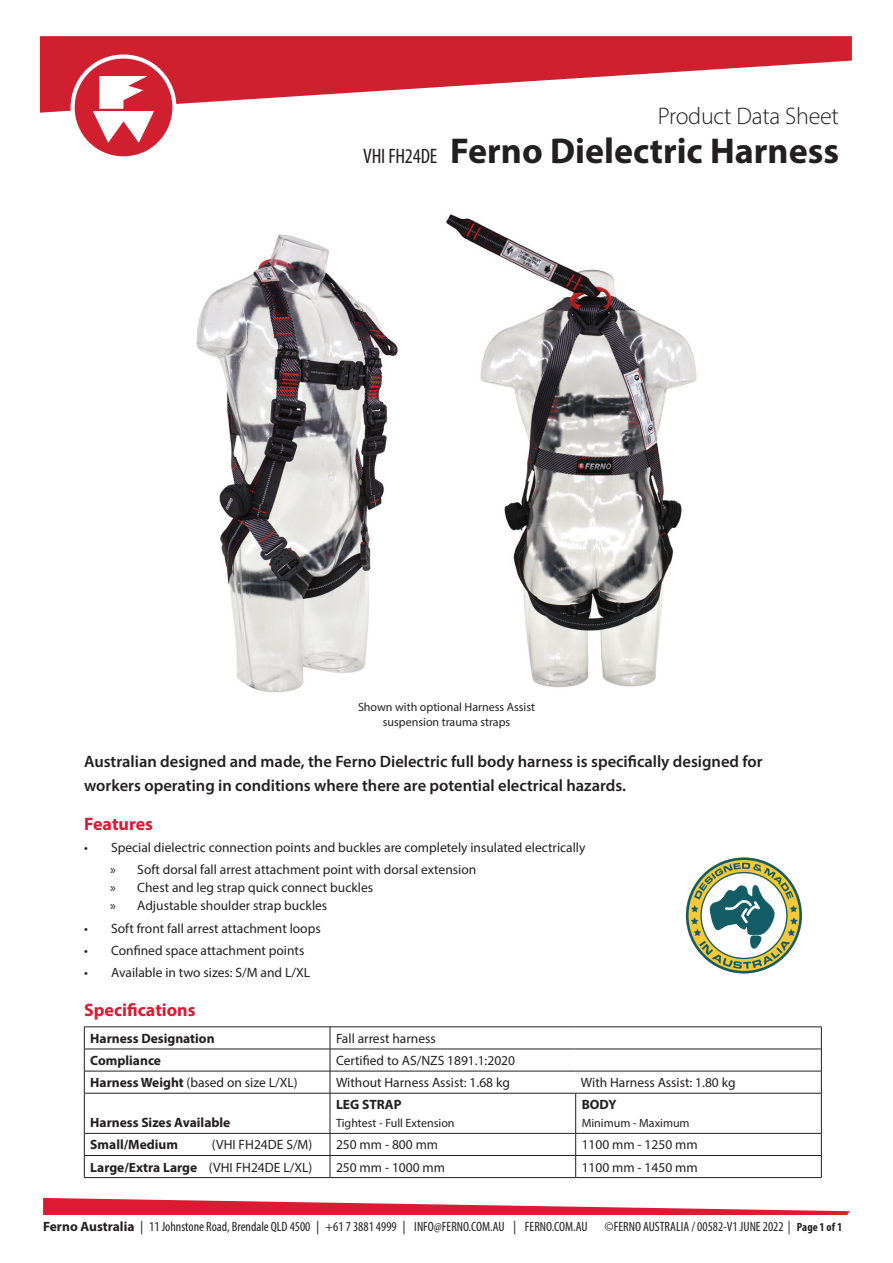
<style>
.page{position:relative;width:893px;height:1263px;background:#fff}
.page>*{position:absolute;margin:0;border:0;box-sizing:border-box;transform-origin:0 0}
.Headline___Product_N{font:700 36px "Myriad Pro";color:#231f20}
.Headline___Product_N-2{font:300 24px "Myriad Pro";letter-spacing:-.01em;color:#231f20}
.t1{font:700 18px "Myriad Pro";color:#dc1a32}
.t2{font:600 16.5px/24px "Myriad Pro";color:#231f20}
.t3{font:13.5px "Myriad Pro";color:#231f20}
.t4{font:condensed 13.5px "Myriad Pro";color:#231f20}
.t5{font:700 13.5px "Myriad Pro";color:#231f20}
.t6{font:12px "Myriad Pro";color:#231f20}
.s1{font-weight:400;font-stretch:condensed;font-size:21px}
.s2{font-weight:700}
.s3{font-weight:400}
.s4{font-weight:700;font-stretch:normal}
.s5{font-stretch:normal}
.s6{font-weight:700;font-size:12px}
</style>
<div class="page">
<hr style="left:84px;top:1026px;width:246px;height:1px;background:#231f20">
<hr style="left:330px;top:1026px;width:246px;height:1px;background:#231f20">
<hr style="left:576px;top:1026px;width:246px;height:1px;background:#231f20">
<hr style="left:84px;top:1049px;width:246px;height:1px;background:#231f20">
<hr style="left:330px;top:1049px;width:246px;height:1px;background:#231f20">
<hr style="left:576px;top:1049px;width:246px;height:1px;background:#231f20">
<hr style="left:84px;top:1071px;width:246px;height:1px;background:#231f20">
<svg style="left:84px;top:1027px;width:1px;height:66px"></svg>
<hr style="left:330px;top:1071px;width:246px;height:1px;background:#231f20">
<svg style="left:330px;top:1027px;width:1px;height:66px"></svg>
<hr style="left:576px;top:1071px;width:246px;height:1px;background:#231f20">
<svg style="left:821px;top:1027px;width:1px;height:66px"></svg>
<hr style="left:84px;top:1093px;width:246px;height:1px;background:#231f20">
<hr style="left:84px;top:1093px;width:1px;height:40px;background:#231f20">
<hr style="left:330px;top:1093px;width:246px;height:1px;background:#231f20">
<hr style="left:330px;top:1093px;width:1px;height:40px;background:#231f20">
<hr style="left:576px;top:1093px;width:246px;height:1px;background:#231f20">
<hr style="left:575px;top:1093px;width:1px;height:40px;background:#231f20">
<hr style="left:821px;top:1093px;width:1px;height:40px;background:#231f20">
<hr style="left:84px;top:1133px;width:246px;height:1px;background:#231f20">
<hr style="left:330px;top:1133px;width:246px;height:1px;background:#231f20">
<hr style="left:576px;top:1133px;width:246px;height:1px;background:#231f20">
<hr style="left:84px;top:1155px;width:246px;height:1px;background:#231f20">
<svg style="left:84px;top:1133px;width:1px;height:44px"></svg>
<hr style="left:330px;top:1155px;width:246px;height:1px;background:#231f20">
<svg style="left:330px;top:1133px;width:1px;height:44px"></svg>
<hr style="left:576px;top:1155px;width:246px;height:1px;background:#231f20">
<svg style="left:575px;top:1133px;width:1px;height:44px"></svg>
<svg style="left:821px;top:1133px;width:1px;height:44px"></svg>
<hr style="left:84px;top:1177px;width:246px;height:1px;background:#231f20">
<hr style="left:330px;top:1177px;width:246px;height:1px;background:#231f20">
<hr style="left:576px;top:1177px;width:246px;height:1px;background:#231f20">
<svg style="left:40px;top:36px;width:812px;height:77px;fill:#d0202f"></svg>
<div style="left:73px;top:57px;width:101px;height:101px;background:#d0202f;border-radius:50%"></div>
<div style="left:71px;top:55px;width:105px;height:105px;border:4px solid #fff;border-radius:50%"></div>
<svg style="left:93px;top:76px;width:61px;height:67px"></svg>
<svg style="left:43px;top:1198px;width:807px;height:17px"></svg>
<img style="left:196px;top:234px;width:202px;height:459px">
<img style="left:446px;top:214px;width:251px;height:474px">
<svg style="left:686px;top:857px;width:116px;height:116px"></svg>
<p class="Headline___Product_N-2" style="left:658px;top:101px;width:183px">Product Data Sheet</p>
<p class="Headline___Product_N" style="left:363px;top:127px;width:477px"><span class="s1">VHI FH24DE</span> Ferno Dielectric Harness</p>
<p class="t6" style="left:358px;top:700px;width:179px">Shown with optional Harness Assist</p>
<p class="t6" style="left:383px;top:715px;width:129px">suspension trauma straps</p>
<p class="t2" style="left:84px;top:749px;width:680px">Australian designed and made, the Ferno Dielectric full body harness is specifically designed for workers operating in conditions where there are potential electrical hazards.</p>
<p class="t1" style="left:84px;top:812px;width:70px">Features</p>
<p class="t3" style="left:84px;top:839px;width:503px">• Special dielectric connection points and buckles are completely insulated electrically</p>
<p class="t3" style="left:110px;top:861px;width:367px">» Soft dorsal fall arrest attachment point with dorsal extension</p>
<p class="t3" style="left:110px;top:879px;width:264px">» Chest and leg strap quick connect buckles</p>
<p class="t3" style="left:110px;top:897px;width:219px">» Adjustable shoulder strap buckles</p>
<p class="t3" style="left:84px;top:920px;width:238px">• Soft front fall arrest attachment loops</p>
<p class="t3" style="left:84px;top:942px;width:222px">• Confined space attachment points</p>
<p class="t3" style="left:84px;top:964px;width:227px">• Available in two sizes: S/M and L/XL</p>
<p class="t1" style="left:84px;top:998px;width:113px">Specifications</p>
<p class="t5" style="left:90px;top:1029px;width:126px">Harness Designation</p>
<p class="t3" style="left:336px;top:1030px;width:101px">Fall arrest harness</p>
<p class="t5" style="left:90px;top:1052px;width:72px">Compliance</p>
<p class="t3" style="left:336px;top:1052px;width:181px">Certified to AS/NZS 1891.1:2020</p>
<p class="t3" style="left:90px;top:1074px;width:209px"><span class="s2">Harness Weight</span> (based on size L/XL)</p>
<p class="t3" style="left:336px;top:1074px;width:175px">Without Harness Assist: 1.68 kg</p>
<p class="t3" style="left:581px;top:1074px;width:156px">With Harness Assist: 1.80 kg</p>
<p class="t5" style="left:90px;top:1114px;width:142px">Harness Sizes Available</p>
<p class="t5" style="left:336px;top:1096px;width:67px">LEG STRAP</p>
<p class="t6" style="left:336px;top:1116px;width:120px">Tightest - Full Extension</p>
<p class="t5" style="left:582px;top:1096px;width:36px">BODY</p>
<p class="t6" style="left:582px;top:1116px;width:109px">Minimum - Maximum</p>
<p class="t5" style="left:90px;top:1136px;width:89px">Small/Medium</p>
<p class="t3" style="left:212px;top:1136px;width:102px">(VHI FH24DE S/M)</p>
<p class="t3" style="left:336px;top:1136px;width:104px">250 mm - 800 mm</p>
<p class="t3" style="left:582px;top:1136px;width:118px">1100 mm - 1250 mm</p>
<p class="t5" style="left:90px;top:1158px;width:224px">Large/Extra Large <span class="s3">(VHI FH24DE L/XL)</span></p>
<p class="t3" style="left:336px;top:1159px;width:111px">250 mm - 1000 mm</p>
<p class="t3" style="left:582px;top:1159px;width:118px">1100 mm - 1450 mm</p>
<p class="t4" style="left:43px;top:1218px;width:546px"><span class="s4">Ferno Australia</span> <span class="s5">|</span> 11 Johnstone Road, Brendale QLD 4500 <span class="s5">|</span> +61 7 3881 4999 <span class="s5">|</span> INFO@FERNO.COM.AU <span class="s5">|</span> FERNO.COM.AU</p>
<p class="t4" style="left:605px;top:1218px;width:239px"><span class="s5">©</span>FERNO AUSTRALIA / 00582-V1 JUNE 2022 | <span class="s6">Page 1 of 1</span></p>
</div>
